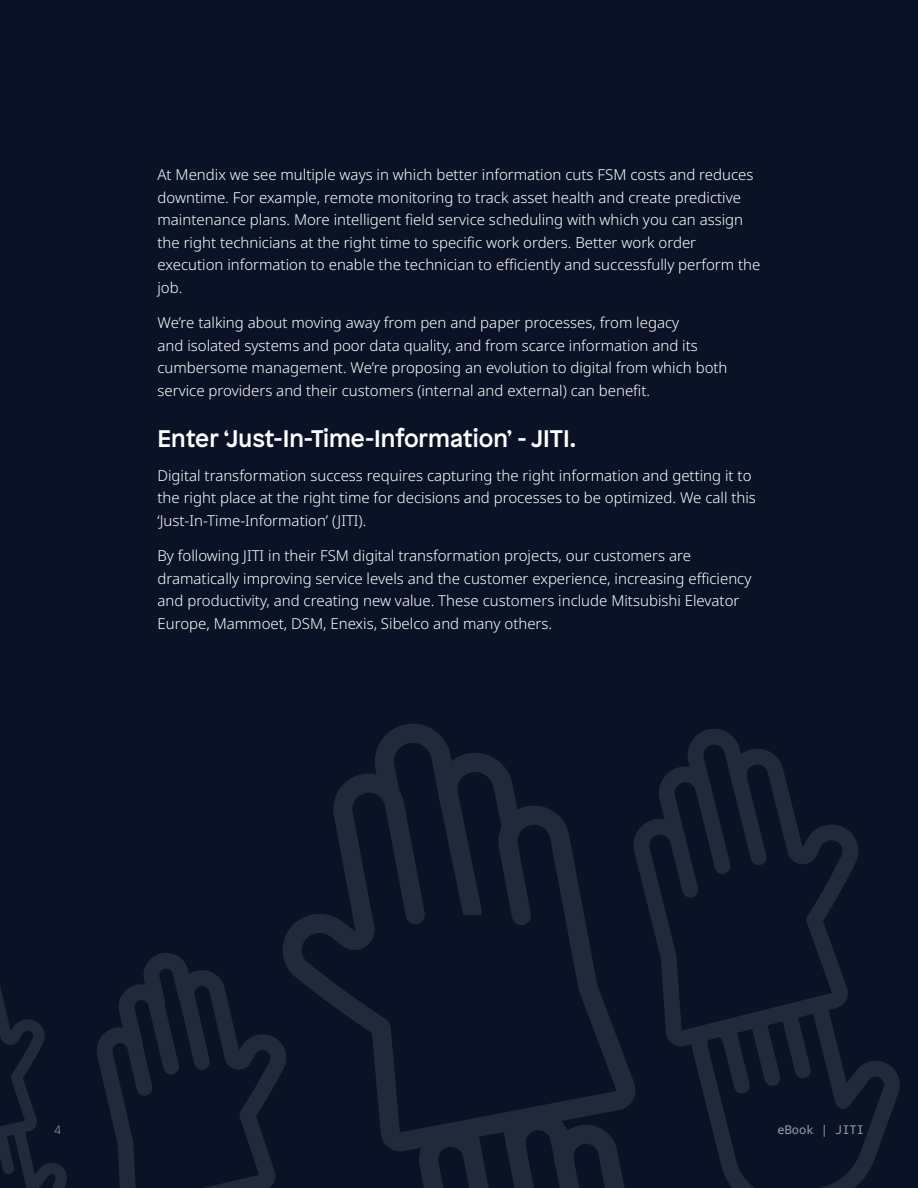
<style>
.page{position:relative;width:918px;height:1188px;background:#0a1325}
.page>*{position:absolute;margin:0;border:0;box-sizing:border-box;transform-origin:0 0}
.t1{font:500 24px "Patron";color:#fff}
.t2{font:300 15px/22.5px "Noto Sans";color:#fff}
.t3{font:12px "Noto Mono";color:#9da1a8}
.t4{font:100 12px "Patron";color:#9da1a8}
</style>
<div class="page">
<svg style="left:148px;top:953px;width:37px;height:10px"></svg>
<svg style="left:97px;top:963px;width:190px;height:225px"></svg>
<svg style="left:0;top:987px;width:67px;height:201px"></svg>
<svg style="left:693px;top:1053px;width:207px;height:135px"></svg>
<svg style="left:692px;top:729px;width:45px;height:13px"></svg>
<svg style="left:634px;top:742px;width:224px;height:311px"></svg>
<svg style="left:420px;top:1083px;width:216px;height:105px"></svg>
<svg style="left:375px;top:724px;width:118px;height:34px"></svg>
<svg style="left:287px;top:758px;width:340px;height:407px"></svg>
<p class="t2" style="left:158px;top:164px;width:605px">At Mendix we see multiple ways in which better information cuts FSM costs and reduces downtime. For example, remote monitoring to track asset health and create predictive maintenance plans. More intelligent field service scheduling with which you can assign the right technicians at the right time to specific work orders. Better work order execution information to enable the technician to efficiently and successfully perform the job.</p>
<p class="t2" style="left:158px;top:312px;width:572px">We’re talking about moving away from pen and paper processes, from legacy<br>and isolated systems and poor data quality, and from scarce information and its cumbersome management. We’re proposing an evolution to digital from which both service providers and their customers (internal and external) can benefit.</p>
<h1 class="t1" style="left:158px;top:420px;width:420px">Enter ‘Just-In-Time-Information’ - JITI.</h1>
<p class="t2" style="left:158px;top:465px;width:600px">Digital transformation success requires capturing the right information and getting it to the right place at the right time for decisions and processes to be optimized. We call this ‘Just-In-Time-Information’ (JITI).</p>
<p class="t2" style="left:158px;top:545px;width:595px">By following JITI in their FSM digital transformation projects, our customers are dramatically improving service levels and the customer experience, increasing efficiency and productivity, and creating new value. These customers include Mitsubishi Elevator Europe, Mammoet, DSM, Enexis, Sibelco and many others.</p>
<p class="t4" style="left:54px;top:1122px;width:9px">4</p>
<p class="t3" style="left:778px;top:1121px;width:88px">eBook | JITI</p>
</div>
